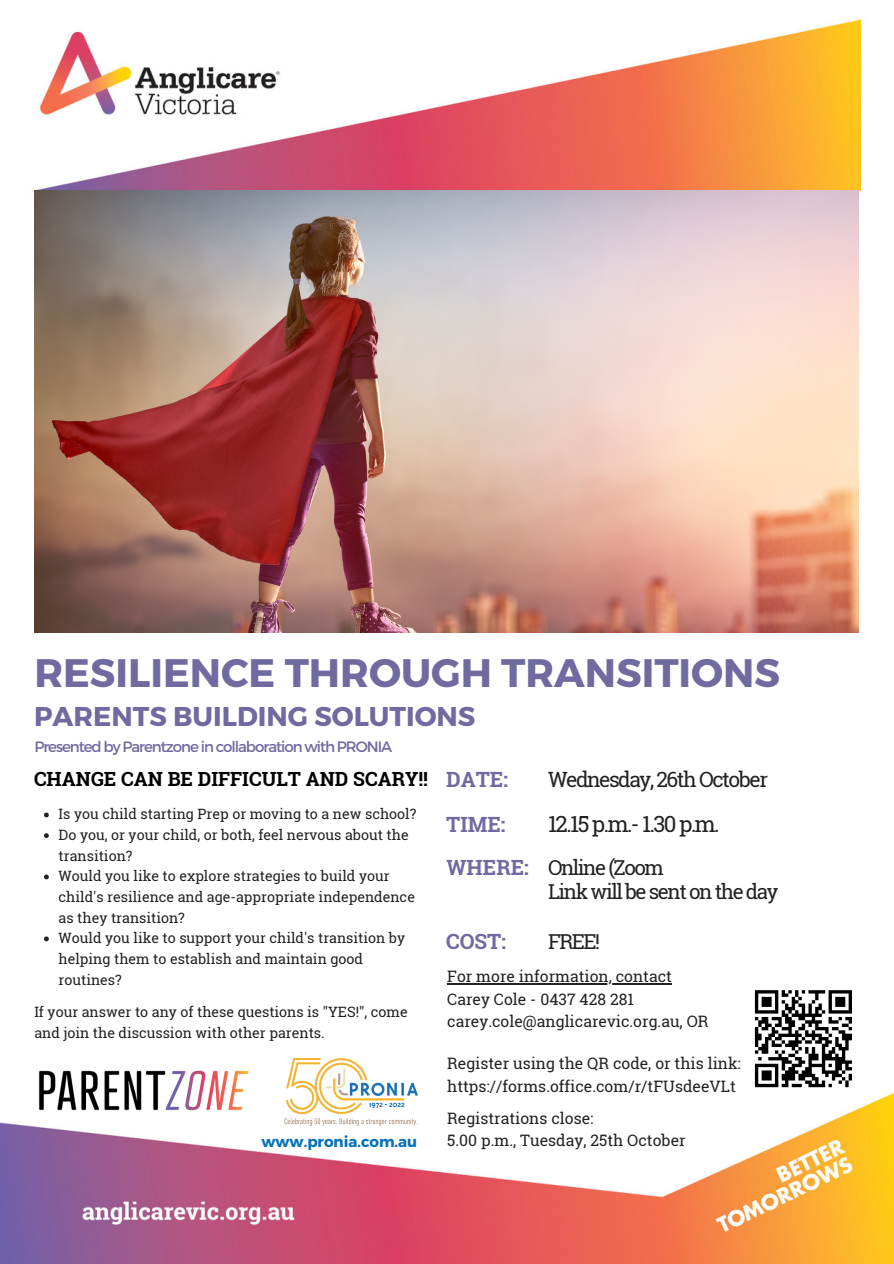
<style>
.page{position:relative;width:894px;height:1264px;background:#fff}
.page>*{position:absolute;margin:0;border:0;box-sizing:border-box;transform-origin:0 0}
.t1{font:700 39.75px "Montserrat";color:#6f6aa0}
.t2{font:700 27.15px "Montserrat";color:#6f6aa0}
.t3{font:22.2px "Roboto Slab";color:#222}
.t4{font:21px "Roboto Slab";letter-spacing:-.07em;color:#222}
.t5{font:700 21px "Roboto Slab";color:#6f6aa0}
.t6{font:20.55px/24.8px "Roboto Slab";letter-spacing:-.07em;color:#222}
.t7{font:700 19.5px "Roboto Slab";color:#000}
.t8{font:15.75px/22.5px "Roboto Slab";color:#222}
.t9{font:15px "Montserrat";letter-spacing:-.07em;color:#6f6aa0}
.t10{font:700 15px "Montserrat";color:#0672ba}
.t11{font:14.25px/20.7px "Roboto Slab";color:#222}
</style>
<div class="page">
<img style="left:0;top:19px;width:893px;height:1244px">
<img style="left:34px;top:190px;width:823px;height:442px">
<img style="left:34px;top:1069px;width:217px;height:45px">
<img style="left:284px;top:1058px;width:133px;height:66px">
<div style="left:748px;top:983px;width:110px;height:110px;background:#fff"></div>
<svg style="left:754px;top:990px;width:98px;height:98px"></svg>
<svg style="left:44px;top:812px;width:5px;height:5px"></svg>
<svg style="left:44px;top:833px;width:5px;height:5px"></svg>
<svg style="left:44px;top:874px;width:5px;height:5px"></svg>
<svg style="left:44px;top:936px;width:5px;height:5px"></svg>
<hr style="left:447px;top:983px;width:224px;height:1px;background:#222">
<h1 class="t1" style="left:34px;top:647px;width:747px">RESILIENCE THROUGH TRANSITIONS</h1>
<h2 class="t2" style="left:34px;top:699px;width:443px">PARENTS BUILDING SOLUTIONS</h2>
<p class="t9" style="left:34px;top:736px;width:359px">Presented by Parentzone in collaboration with PRONIA</p>
<h3 class="t7" style="left:34px;top:765px;width:395px">CHANGE CAN BE DIFFICULT AND SCARY!!</h3>
<p class="t11" style="left:59px;top:803px;width:359px">Is you child starting Prep or moving to a new school?<br>Do you, or your child, or both, feel nervous about the transition?<br>Would you like to explore strategies to build your child's resilience and age-appropriate independence as they transition?<br>Would you like to support your child's transition by helping them to establish and maintain good routines?</p>
<p class="t11" style="left:34px;top:1001px;width:374px">If your answer to any of these questions is "YES!", come and join the discussion with other parents.</p>
<p class="t10" style="left:261px;top:1131px;width:157px">www.pronia.com.au</p>
<h3 class="t5" style="left:446px;top:765px;width:63px">DATE:</h3>
<h3 class="t5" style="left:446px;top:810px;width:61px">TIME:</h3>
<h3 class="t5" style="left:446px;top:853px;width:84px">WHERE:</h3>
<h3 class="t5" style="left:446px;top:926px;width:61px">COST:</h3>
<h3 class="t4" style="left:548px;top:764px;width:221px">Wednesday, 26th October</h3>
<h3 class="t3" style="left:548px;top:808px;width:173px">12.15 p.m.- 1.30 p.m.</h3>
<h3 class="t6" style="left:548px;top:854px;width:232px">Online (Zoom<br>Link will be sent on the day</h3>
<h3 class="t6" style="left:548px;top:928px;width:54px">FREE!</h3>
<p class="t8" style="left:447px;top:964px;width:263px">For more information, contact<br>Carey Cole - 0437 428 281 carey.cole@anglicarevic.org.au, OR</p>
<p class="t8" style="left:447px;top:1051px;width:295px">Register using the QR code, or this link: https://forms.office.com/r/tFUsdeeVLt</p>
<p class="t8" style="left:447px;top:1106px;width:240px">Registrations close:<br>5.00 p.m., Tuesday, 25th October</p>
</div>
